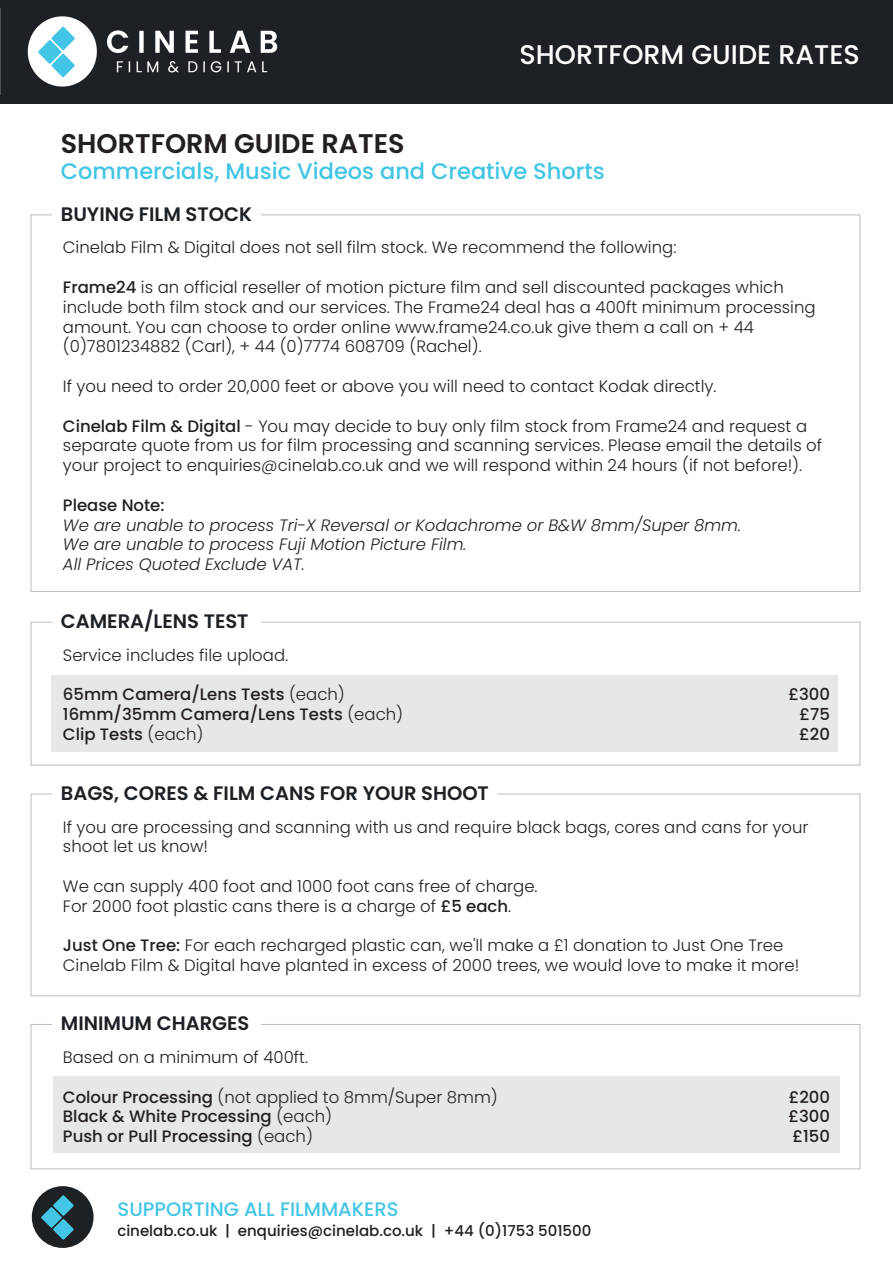
<style>
.page{position:relative;width:893px;height:1263px;background:#fff}
.page>*{position:absolute;margin:0;border:0;box-sizing:border-box;transform-origin:0 0}
.t1{font:500 27px "Poppins";color:#fff}
.t2{font:600 27px "Poppins";color:#231f20}
.t3{font:500 22.5px "Poppins";color:#42c5e5}
.t4{font:600 19.5px "Poppins";color:#1d2125}
.t5{font:500 19.5px "Poppins";color:#42c5e5}
.t6{font:300 16.5px/19.8px "Poppins";color:#231f20}
.t7{font:500 16.5px/19.8px "Poppins";color:#231f20}
.t8{font:italic 300 16.5px/19.8px "Poppins";color:#231f20}
.t9{font:500 15px "Poppins";color:#231f20}
.s1{font-weight:500}
.s2{font-weight:300}
</style>
<div class="page">
<div style="left:53px;top:1077px;width:786px;height:76px;background:#e6e7e9"></div>
<div style="left:52px;top:675px;width:786px;height:76px;background:#e6e7e9"></div>
<div style="left:0;top:0;width:893px;height:103px;background:#1d2125"></div>
<img style="left:0;top:9px;width:278px;height:85px">
<div style="left:32px;top:1186px;width:62px;height:62px;background:#1d2124;border-radius:50%"></div>
<svg style="left:41px;top:1207px;width:21px;height:21px"></svg>
<svg style="left:53px;top:1195px;width:21px;height:21px"></svg>
<svg style="left:53px;top:1219px;width:21px;height:21px"></svg>
<div style="left:31px;top:622px;width:829px;height:143px;border:1px solid #bcbdc0"></div>
<div style="left:52px;top:605px;width:209px;height:36px;background:#fff"></div>
<div style="left:31px;top:1024px;width:829px;height:145px;border:1px solid #bcbdc0"></div>
<div style="left:52px;top:1007px;width:209px;height:37px;background:#fff"></div>
<h1 class="t2" style="left:61px;top:128px;width:345px">SHORTFORM GUIDE RATES</h1>
<h1 class="t1" style="left:520px;top:38px;width:342px">SHORTFORM GUIDE RATES</h1>
<h2 class="t3" style="left:61px;top:158px;width:545px">Commercials, Music Videos and Creative Shorts</h2>
<p class="t4" style="left:61px;top:203px;width:193px">BUYING FILM STOCK</p>
<p class="t6" style="left:63px;top:238px;width:615px">Cinelab Film &amp; Digital does not sell film stock. We recommend the following:</p>
<p class="t6" style="left:63px;top:277px;width:754px"><span class="s1">Frame24</span> is an official reseller of motion picture film and sell discounted packages which include both film stock and our services. The Frame24 deal has a 400ft minimum processing amount. You can choose to order online www.frame24.co.uk give them a call on + 44 (0)7801234882 (Carl), + 44 (0)7774 608709 (Rachel).</p>
<p class="t6" style="left:63px;top:376px;width:655px">If you need to order 20,000 feet or above you will need to contact Kodak directly.</p>
<p class="t6" style="left:63px;top:416px;width:761px"><span class="s1">Cinelab Film &amp; Digital</span> - You may decide to buy only film stock from Frame24 and request a separate quote from us for film processing and scanning services. Please email the details of your project to enquiries@cinelab.co.uk and we will respond within 24 hours (if not before!).</p>
<p class="t7" style="left:63px;top:495px;width:103px">Please Note:</p>
<p class="t8" style="left:63px;top:515px;width:680px">We are unable to process Tri-X Reversal or Kodachrome or B&amp;W 8mm/Super 8mm.<br>We are unable to process Fuji Motion Picture Film.<br>All Prices Quoted Exclude VAT.</p>
<p class="t4" style="left:61px;top:610px;width:189px">CAMERA/LENS TEST</p>
<p class="t6" style="left:63px;top:645px;width:227px">Service includes file upload.</p>
<p class="t7" style="left:63px;top:685px;width:342px">65mm Camera/Lens Tests <span class="s2">(each)<br></span>16mm/35mm Camera/Lens Tests <span class="s2">(each)<br></span>Clip Tests <span class="s2">(each)</span></p>
<p class="t7" style="left:799px;top:685px;width:32px;text-align:justify;text-indent:-11px">£300 £75 £20</p>
<p class="t4" style="left:61px;top:782px;width:430px">BAGS, CORES &amp; FILM CANS FOR YOUR SHOOT</p>
<p class="t6" style="left:63px;top:817px;width:747px">If you are processing and scanning with us and require black bags, cores and cans for your shoot let us know!</p>
<p class="t6" style="left:63px;top:876px;width:476px">We can supply 400 foot and 1000 foot cans free of charge.<br>For 2000 foot plastic cans there is a charge of <span class="s1">£5 each</span>.</p>
<p class="t6" style="left:63px;top:936px;width:738px"><span class="s1">Just One Tree:</span> For each recharged plastic can, we'll make a £1 donation to Just One Tree<br>Cinelab Film &amp; Digital have planted in excess of 2000 trees, we would love to make it more!</p>
<p class="t4" style="left:61px;top:1012px;width:190px">MINIMUM CHARGES</p>
<p class="t6" style="left:63px;top:1047px;width:247px">Based on a minimum of 400ft.</p>
<p class="t7" style="left:63px;top:1087px;width:436px">Colour Processing <span class="s2">(not applied to 8mm/Super 8mm)<br></span>Black &amp; White Processing <span class="s2">(each)<br></span>Push or Pull Processing <span class="s2">(each)</span></p>
<p class="t7" style="left:788px;top:1087px;width:43px;text-align:justify">£200 £300 £150</p>
<p class="t5" style="left:118px;top:1198px;width:282px">SUPPORTING ALL FILMMAKERS</p>
<p class="t9" style="left:117px;top:1222px;width:476px">cinelab.co.uk | enquiries@cinelab.co.uk | +44 (0)1753 501500</p>
</div>
